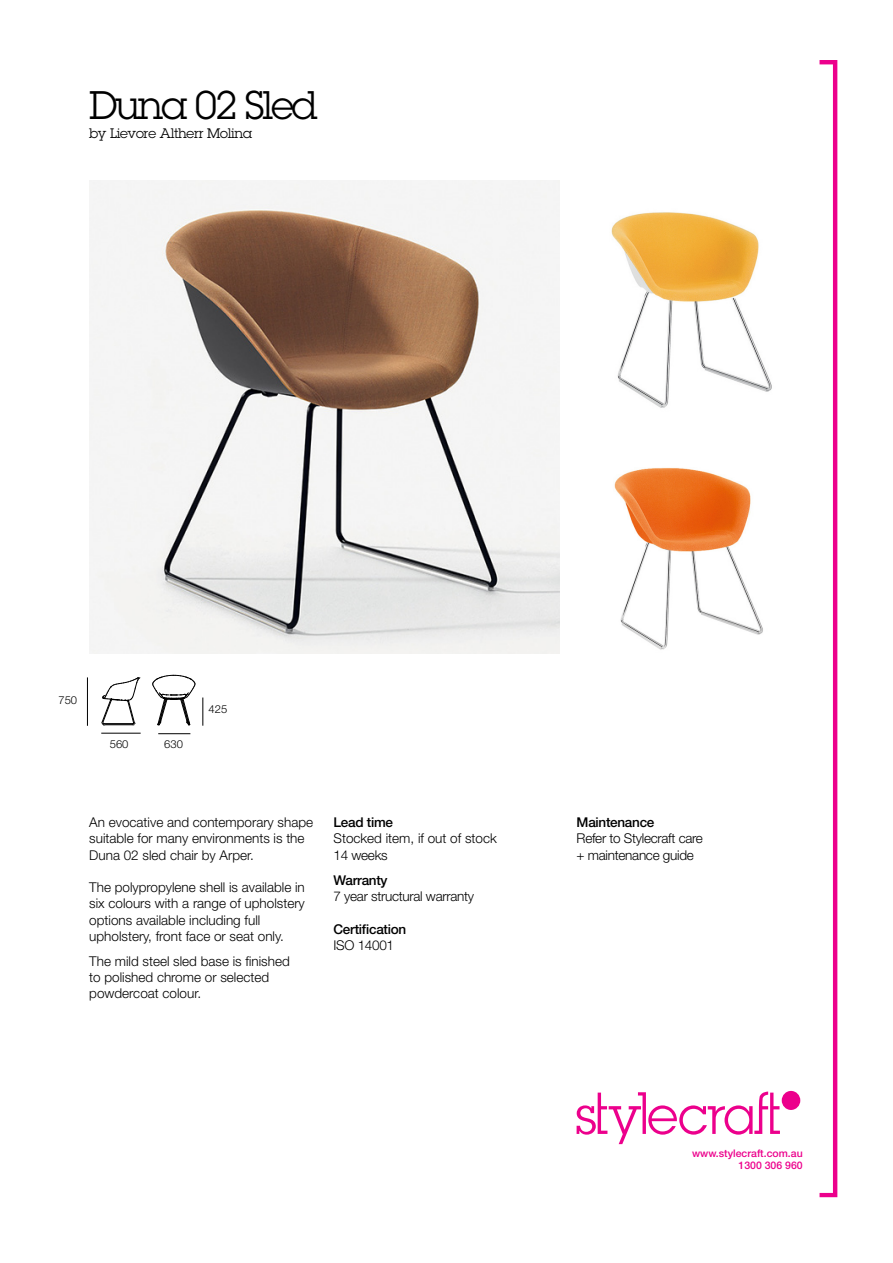
<style>
.page{position:relative;width:893px;height:1263px;background:#fff}
.page>*{position:absolute;margin:0;border:0;box-sizing:border-box;transform-origin:0 0}
.t1{font:39px "Lubalin Graph Std";letter-spacing:-.055em;color:#000}
.t2{font:300 13.5px/16.2px "Helvetica Neue LT Std";color:#000}
.t3{font:300 13.5px/16.2px "Helvetica Neue LT Std";letter-spacing:-.02em;color:#000}
.t4{font:500 13.5px "Helvetica Neue LT Std";letter-spacing:-.02em;color:#000}
.t5{font:13.5px "Lubalin Graph Std";letter-spacing:-.02em;color:#000}
.t6{font:300 10.95px "Helvetica Neue LT Std";color:#010101}
.t7{font:500 10.5px/12.6px "Helvetica Neue LT Std";color:#ec008c;text-align:right}
</style>
<div class="page">
<svg style="left:819px;top:60px;width:18px;height:1137px"></svg>
<div style="left:782px;top:1091px;width:18px;height:19px;background:#ec008c;border-radius:50%"></div>
<svg style="left:577px;top:1091px;width:203px;height:53px"></svg>
<img style="left:89px;top:180px;width:470px;height:474px">
<img style="left:611px;top:212px;width:161px;height:196px">
<img style="left:614px;top:467px;width:149px;height:183px">
<hr style="left:101px;top:733px;width:40px;height:1px;background:#000">
<hr style="left:158px;top:733px;width:32px;height:1px;background:#000">
<hr style="left:87px;top:677px;width:1px;height:49px;background:#000">
<svg style="left:203px;top:697px;width:1px;height:29px"></svg>
<svg style="left:152px;top:675px;width:43px;height:50px"></svg>
<svg style="left:102px;top:677px;width:38px;height:48px"></svg>
<h1 class="t1" style="left:89px;top:81px;width:230px">Duna 02 Sled</h1>
<p class="t5" style="left:89px;top:124px;width:164px">by Lievore Altherr Molina</p>
<p class="t6" style="left:58px;top:693px;width:20px">750</p>
<p class="t6" style="left:110px;top:737px;width:20px">560</p>
<p class="t6" style="left:164px;top:737px;width:20px">630</p>
<p class="t6" style="left:209px;top:702px;width:20px">425</p>
<p class="t6" style="left:247px;top:810px;width:20px">425</p>
<p class="t2" style="left:89px;top:814px;width:225px">An evocative and contemporary shape suitable for many environments is the<br>Duna 02 sled chair by Arper.</p>
<p class="t2" style="left:89px;top:879px;width:217px">The polypropylene shell is available in six colours with a range of upholstery options available including full upholstery, front face or seat only.</p>
<p class="t2" style="left:89px;top:953px;width:202px">The mild steel sled base is finished to polished chrome or selected powdercoat colour.</p>
<p class="t4" style="left:333px;top:814px;width:61px">Lead time</p>
<p class="t2" style="left:333px;top:830px;width:165px">Stocked item, if out of stock<br>14 weeks</p>
<p class="t4" style="left:333px;top:872px;width:56px">Warranty</p>
<p class="t3" style="left:333px;top:888px;width:142px">7 year structural warranty</p>
<p class="t4" style="left:333px;top:921px;width:74px">Certification</p>
<p class="t3" style="left:333px;top:936px;width:62px">ISO 14001</p>
<p class="t4" style="left:577px;top:814px;width:79px">Maintenance</p>
<p class="t3" style="left:577px;top:830px;width:128px">Refer to Stylecraft care + maintenance guide</p>
<p class="t6" style="left:128px;top:847px;width:20px">630</p>
<p class="t6" style="left:194px;top:847px;width:20px">575</p>
<p class="t6" style="left:363px;top:847px;width:20px">730</p>
<p class="t6" style="left:603px;top:847px;width:20px">630</p>
<p class="t6" style="left:669px;top:847px;width:20px">620</p>
<p class="t6" style="left:241px;top:908px;width:20px">360</p>
<p class="t7" style="left:692px;top:1146px;width:112px">www.stylecraft.com.au<br>1300 306 960</p>
</div>
